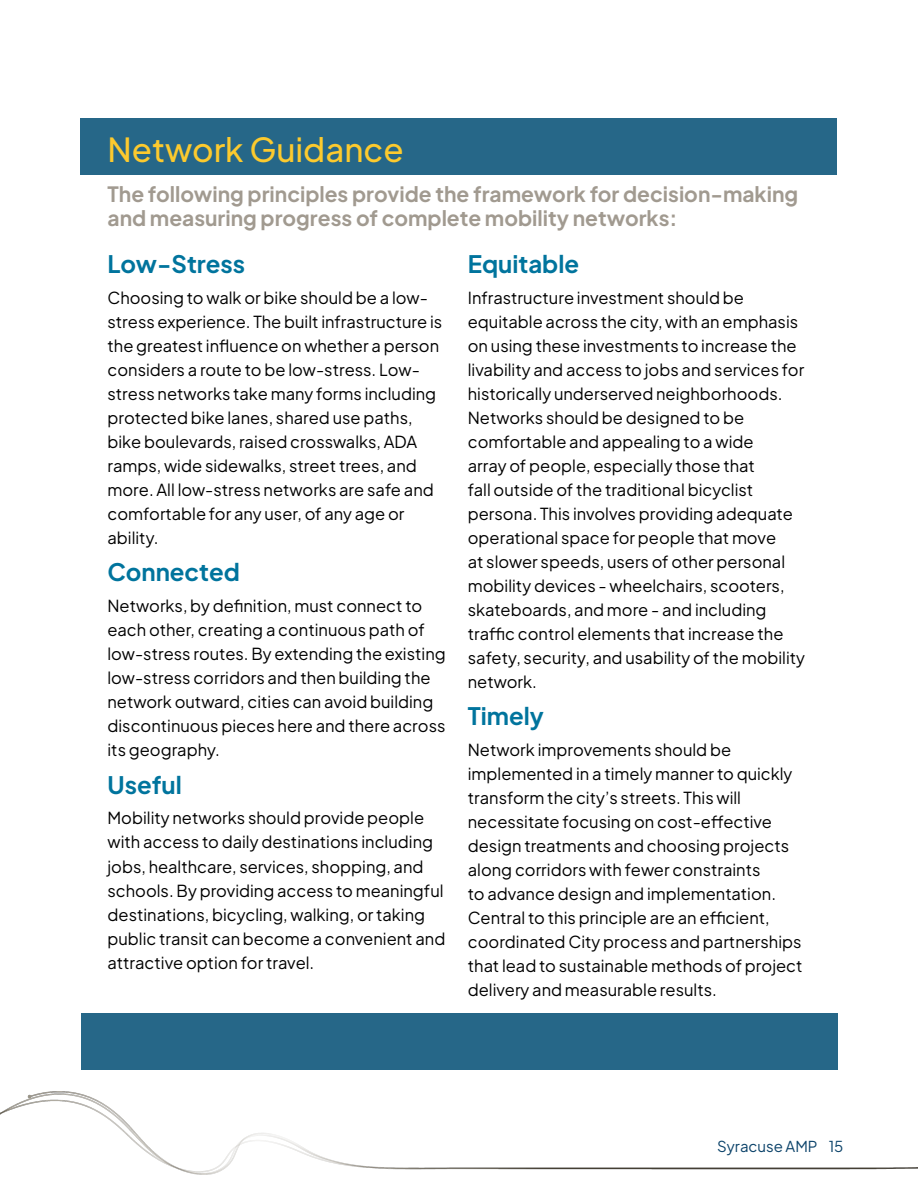
<style>
.page{position:relative;width:918px;height:1188px;background:#fff}
.page>*{position:absolute;margin:0;border:0;box-sizing:border-box;transform-origin:0 0}
.t1{font:500 33px "Plus Jakarta Sans";color:#fcca2e}
.t2{font:700 24px "Plus Jakarta Sans";color:#00749d}
.t3{font:700 21px/24px "Plus Jakarta Sans";color:#a19a90}
.t4{font:16.5px/24px "Plus Jakarta Sans";color:#000}
.t5{font:15px "Plus Jakarta Sans";color:#0c436a}
</style>
<div class="page">
<img style="left:0;top:1092px;width:918px;height:82px">
<div style="left:81px;top:119px;width:756px;height:56px;background:#266788"></div>
<div style="left:81px;top:1013px;width:756px;height:56px;background:#266788"></div>
<h1 class="t1" style="left:108px;top:121px;width:298px">Network Guidance</h1>
<p class="t3" style="left:108px;top:180px;width:692px">The following principles provide the framework for decision-making and measuring progress of complete mobility networks:</p>
<h2 class="t2" style="left:108px;top:243px;width:139px">Low-Stress</h2>
<p class="t4" style="left:108px;top:284px;width:336px">Choosing to walk or bike should be a low&shy;stress experience. The built infrastructure is the greatest influence on whether a person considers a route to be low-stress. Low&shy;stress networks take many forms including protected bike lanes, shared use paths, bike boulevards, raised crosswalks, ADA ramps, wide sidewalks, street trees, and more. All low-stress networks are safe and comfortable for any user, of any age or ability.</p>
<h2 class="t2" style="left:108px;top:551px;width:134px">Connected</h2>
<p class="t4" style="left:108px;top:592px;width:340px">Networks, by definition, must connect to each other, creating a continuous path of low-stress routes. By extending the existing low-stress corridors and then building the network outward, cities can avoid building discontinuous pieces here and there across its geography.</p>
<h2 class="t2" style="left:108px;top:763px;width:76px">Useful</h2>
<p class="t4" style="left:108px;top:805px;width:339px">Mobility networks should provide people with access to daily destinations including jobs, healthcare, services, shopping, and schools. By providing access to meaningful destinations, bicycling, walking, or taking public transit can become a convenient and attractive option for travel.</p>
<h2 class="t2" style="left:468px;top:243px;width:113px">Equitable</h2>
<p class="t4" style="left:468px;top:284px;width:339px">Infrastructure investment should be equitable across the city, with an emphasis on using these investments to increase the livability and access to jobs and services for historically underserved neighborhoods.<br>Networks should be designed to be comfortable and appealing to a wide<br>array of people, especially those that<br>fall outside of the traditional bicyclist persona. This involves providing adequate operational space for people that move<br>at slower speeds, users of other personal mobility devices - wheelchairs, scooters, skateboards, and more - and including traffic control elements that increase the safety, security, and usability of the mobility network.</p>
<h2 class="t2" style="left:468px;top:695px;width:78px">Timely</h2>
<p class="t4" style="left:468px;top:736px;width:336px">Network improvements should be implemented in a timely manner to quickly transform the city’s streets. This will necessitate focusing on cost-effective design treatments and choosing projects along corridors with fewer constraints<br>to advance design and implementation.<br>Central to this principle are an efficient, coordinated City process and partnerships that lead to sustainable methods of project delivery and measurable results.</p>
<p class="t5" style="left:717px;top:1134px;width:128px">Syracuse AMP 15</p>
</div>
